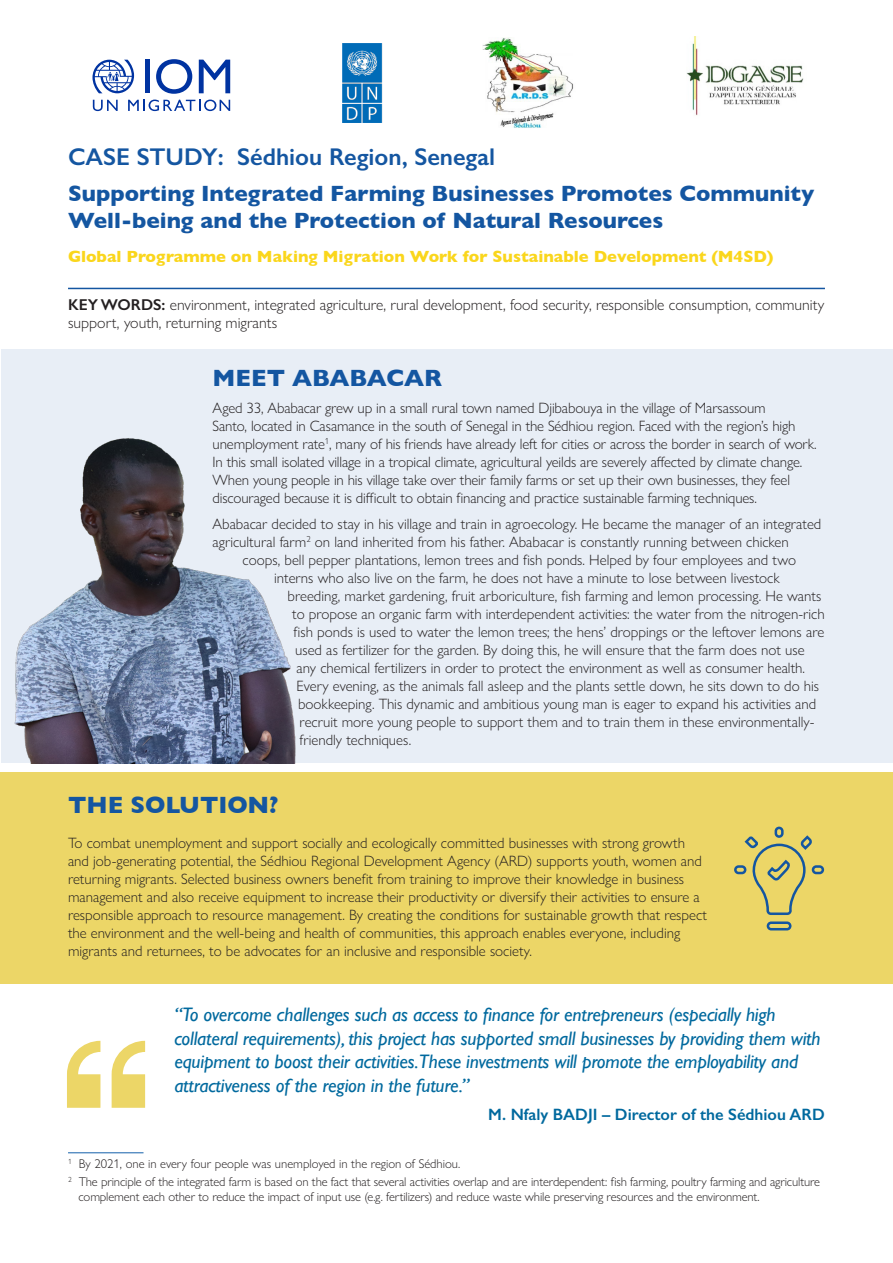
<style>
.page{position:relative;width:893px;height:1263px;background:#fff}
.page>*{position:absolute;margin:0;border:0;box-sizing:border-box;transform-origin:0 0}
.t1{font:600 24.3px "Gill Sans";color:#1456a1}
.t2{font:700 24px "Gill Sans";color:#1456a1}
.t3{font:700 22.5px/27px "Gill Sans";color:#1456a1}
.t4{font:italic 19.5px/23.4px "Gill Sans";letter-spacing:-.01em;color:#00699e}
.t5{font:700 16.5px "Gill Sans";color:#fad61c}
.t6{font:600 16.5px "Gill Sans";color:#00699e}
.t7{font:300 15.75px/18.9px "Gill Sans Nova";color:#231f20}
.t8{font:300 15px/18px "Gill Sans Nova";color:#231f20}
.t9{font:300 12.75px/15.3px "Gill Sans Nova";letter-spacing:-.01em;color:#231f20}
.s1{font-family:"Gill Sans";font-weight:600}
</style>
<div class="page">
<div style="left:2px;top:349px;width:891px;height:414px;background:#e8eef6"></div>
<div style="left:0;top:772px;width:893px;height:211px;background:#ecd667"></div>
<svg style="left:67px;top:1041px;width:33px;height:67px"></svg>
<svg style="left:112px;top:1041px;width:33px;height:67px"></svg>
<hr style="left:68px;top:288px;width:757px;height:1px;background:#1456a1">
<img style="left:14px;top:438px;width:282px;height:325px">
<div style="left:775px;top:827px;width:9px;height:11px;border:3px solid #1456a1;border-radius:3px"></div>
<div style="left:734px;top:865px;width:12px;height:9px;border:3px solid #1456a1;border-radius:3px"></div>
<div style="left:812px;top:865px;width:12px;height:9px;border:3px solid #1456a1;border-radius:3px"></div>
<svg style="left:743px;top:833px;width:71px;height:98px"></svg>
<hr style="left:68px;top:1152px;width:76px;height:1px;background:#1360aa">
<img style="left:483px;top:38px;width:91px;height:90px">
<img style="left:686px;top:36px;width:118px;height:80px">
<hr style="left:145px;top:60px;width:4px;height:33px;background:#0033a1">
<svg style="left:156px;top:59px;width:36px;height:35px"></svg>
<svg style="left:199px;top:60px;width:31px;height:33px"></svg>
<svg style="left:93px;top:100px;width:25px;height:11px"></svg>
<svg style="left:128px;top:100px;width:102px;height:11px"></svg>
<svg style="left:92px;top:60px;width:42px;height:33px"></svg>
<img style="left:342px;top:43px;width:41px;height:79px">
<p class="t1" style="left:68px;top:142px;width:429px">CASE STUDY: Sédhiou Region, Senegal</p>
<p class="t3" style="left:68px;top:180px;width:748px">Supporting Integrated Farming Businesses Promotes Community<br>Well-being and the Protection of Natural Resources</p>
<p class="t5" style="left:68px;top:243px;width:707px">Global Programme on Making Migration Work for Sustainable Development (M4SD)</p>
<p class="t7" style="left:68px;top:295px;width:758px"><span class="s1">KEY WORDS:</span> environment, integrated agriculture, rural development, food security, responsible consumption, community support, youth, returning migrants</p>
<p class="t2" style="left:213px;top:359px;width:231px">MEET ABABACAR</p>
<p class="t8" style="left:213px;top:399px;width:606px">Aged 33, Ababacar grew up in a small rural town named Djibabouya in the village of Marsassoum<br>Santo, located in Casamance in the south of Senegal in the Sédhiou region. Faced with the region’s high unemployment rate<sup>1</sup>, many of his friends have already left for cities or across the border in search of work.<br>In this small isolated village in a tropical climate, agricultural yeilds are severely affected by climate change.<br>When young people in his village take over their family farms or set up their own businesses, they feel discouraged because it is difficult to obtain financing and practice sustainable farming techniques.</p>
<p class="t8" style="left:213px;top:515px;width:610px">Ababacar decided to stay in his village and train in agroecology. He became the manager of an integrated</p>
<p class="t8" style="left:213px;top:533px;width:578px">agricultural farm<sup>2</sup> on land inherited from his father. Ababacar is constantly running between chicken</p>
<p class="t8" style="left:243px;top:551px;width:555px">coops, bell pepper plantations, lemon trees and fish ponds. Helped by four employees and two</p>
<p class="t8" style="left:274px;top:569px;width:507px">interns who also live on the farm, he does not have a minute to lose between livestock</p>
<p class="t8" style="left:288px;top:587px;width:535px">breeding, market gardening, fruit arboriculture, fish farming and lemon processing. He wants</p>
<p class="t8" style="left:292px;top:605px;width:534px">to propose an organic farm with interdependent activities: the water from the nitrogen-rich</p>
<p class="t8" style="left:294px;top:623px;width:532px">fish ponds is used to water the lemon trees; the hens’ droppings or the leftover lemons are</p>
<p class="t8" style="left:295px;top:641px;width:511px">used as fertilizer for the garden. By doing this, he will ensure that the farm does not use</p>
<p class="t8" style="left:297px;top:659px;width:510px">any chemical fertilizers in order to protect the environment as well as consumer health.</p>
<p class="t8" style="left:297px;top:677px;width:524px">Every evening, as the animals fall asleep and the plants settle down, he sits down to do his</p>
<p class="t8" style="left:298px;top:695px;width:520px">bookkeeping. This dynamic and ambitious young man is eager to expand his activities and</p>
<p class="t8" style="left:300px;top:713px;width:516px">recruit more young people to support them and to train them in these environmentally-</p>
<p class="t8" style="left:300px;top:731px;width:113px">friendly techniques.</p>
<p class="t2" style="left:68px;top:786px;width:212px">THE SOLUTION?</p>
<p class="t8" style="left:68px;top:833px;width:641px">To combat unemployment and support socially and ecologically committed businesses with strong growth and job-generating potential, the Sédhiou Regional Development Agency (ARD) supports youth, women and returning migrants. Selected business owners benefit from training to improve their knowledge in business management and also receive equipment to increase their productivity or diversify their activities to ensure a responsible approach to resource management. By creating the conditions for sustainable growth that respect the environment and the well-being and health of communities, this approach enables everyone, including migrants and returnees, to be advocates for an inclusive and responsible society.</p>
<p class="t4" style="left:174px;top:1003px;width:648px">“To overcome challenges such as access to finance for entrepreneurs (especially high collateral requirements), this project has supported small businesses by providing them with equipment to boost their activities.These investments will promote the employability and attractiveness of the region in the future.”</p>
<p class="t6" style="left:488px;top:1104px;width:338px">M. Nfaly BADJI – Director of the Sédhiou ARD</p>
<p class="t9" style="left:68px;top:1156px;width:394px"><sup>1</sup> By 2021, one in every four people was unemployed in the region of Sédhiou.</p>
<p class="t9" style="left:79px;top:1174px;width:743px;text-indent:-10px"><sup>2</sup> The principle of the integrated farm is based on the fact that several activities overlap and are interdependent: fish farming, poultry farming and agriculture complement each other to reduce the impact of input use (e.g. fertilizers) and reduce waste while preserving resources and the environment.</p>
</div>
